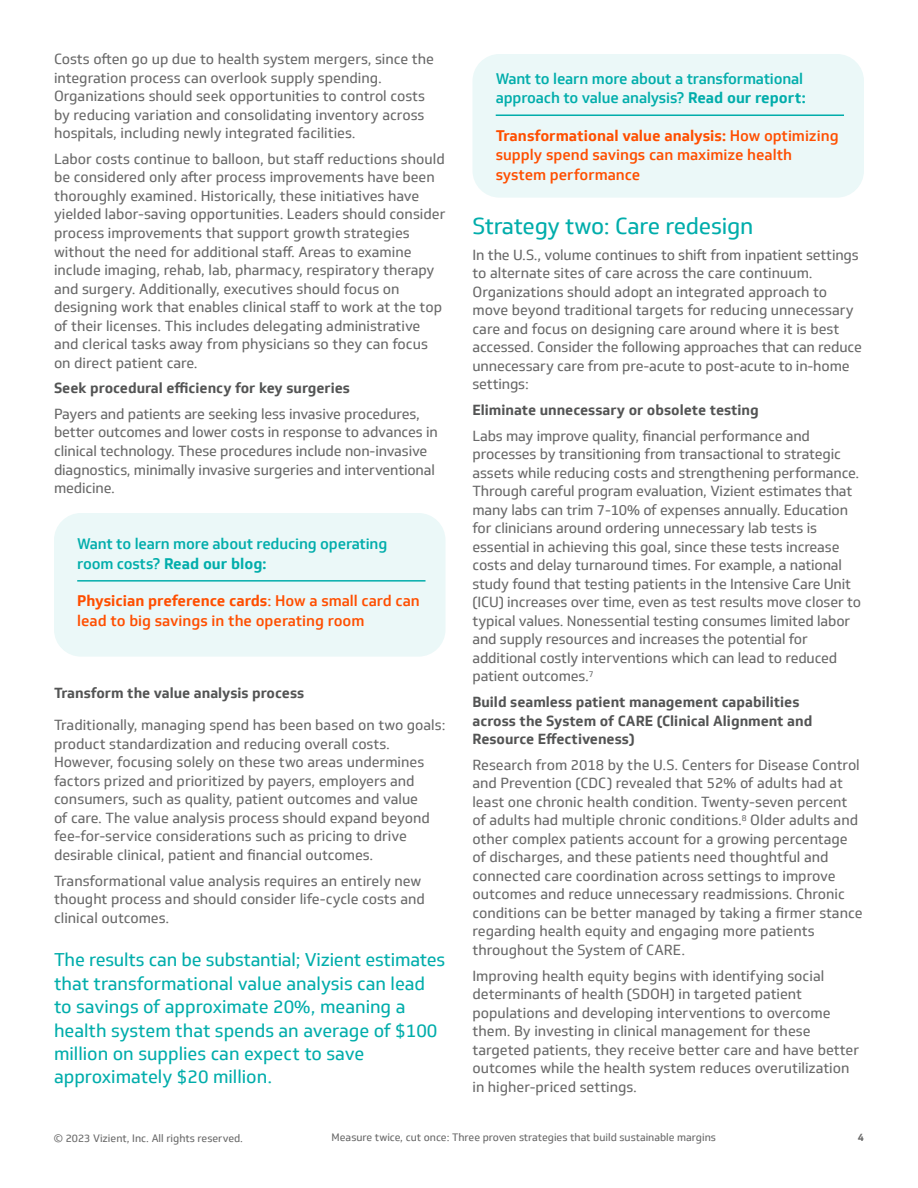
<style>
.page{position:relative;width:918px;height:1188px;background:#fff}
.page>*{position:absolute;margin:0;border:0;box-sizing:border-box;transform-origin:0 0}
.t1{font:22.5px "Soleto";letter-spacing:-.01em;color:#01adab}
.t2{font:18px/23.4px "Soleto";color:#01adab}
.t3{font:500 15px/19.5px "Soleto";color:#ff4e00}
.t4{font:500 15px/19.5px "Soleto";letter-spacing:-.01em;color:#01adab}
.t5{font:14.25px/18.5px "Soleto";color:#696969}
.t6{font:700 14.25px/18.5px "Soleto";color:#535454}
.t7{font:10.5px "Soleto";color:#696969}
.t8{font:700 10.5px "Soleto";color:#696969}
.s1{font-weight:700}
</style>
<div class="page">
<div style="left:54px;top:513px;width:392px;height:144px;background:#ebf8f8;border-radius:27px"></div>
<hr style="left:77px;top:580px;width:349px;height:2px;background:#01adab">
<div style="left:472px;top:54px;width:392px;height:144px;background:#ebf8f8;border-radius:27px"></div>
<hr style="left:496px;top:114px;width:348px;height:2px;background:#01adab">
<p class="t5" style="left:54px;top:50px;width:382px">Costs often go up due to health system mergers, since the integration process can overlook supply spending.<br>Organizations should seek opportunities to control costs by reducing variation and consolidating inventory across hospitals, including newly integrated facilities.</p>
<p class="t5" style="left:54px;top:150px;width:393px">Labor costs continue to balloon, but staff reductions should be considered only after process improvements have been thoroughly examined. Historically, these initiatives have yielded labor-saving opportunities. Leaders should consider process improvements that support growth strategies without the need for additional staff. Areas to examine include imaging, rehab, lab, pharmacy, respiratory therapy and surgery. Additionally, executives should focus on designing work that enables clinical staff to work at the top of their licenses. This includes delegating administrative and clerical tasks away from physicians so they can focus on direct patient care.</p>
<p class="t6" style="left:54px;top:379px;width:297px">Seek procedural efficiency for key surgeries</p>
<p class="t5" style="left:54px;top:405px;width:385px">Payers and patients are seeking less invasive procedures, better outcomes and lower costs in response to advances in clinical technology. These procedures include non-invasive diagnostics, minimally invasive surgeries and interventional medicine.</p>
<p class="t4" style="left:77px;top:534px;width:312px">Want to learn more about reducing operating room costs? <span class="s1">Read our blog:</span></p>
<p class="t3" style="left:77px;top:591px;width:344px"><span class="s1">Physician preference cards</span>: How a small card can lead to big savings in the operating room</p>
<p class="t6" style="left:54px;top:684px;width:252px">Transform the value analysis process</p>
<p class="t5" style="left:54px;top:716px;width:393px">Traditionally, managing spend has been based on two goals: product standardization and reducing overall costs.<br>However, focusing solely on these two areas undermines factors prized and prioritized by payers, employers and consumers, such as quality, patient outcomes and value<br>of care. The value analysis process should expand beyond fee-for-service considerations such as pricing to drive desirable clinical, patient and financial outcomes.</p>
<p class="t5" style="left:54px;top:871px;width:372px">Transformational value analysis requires an entirely new thought process and should consider life-cycle costs and clinical outcomes.</p>
<p class="t2" style="left:54px;top:948px;width:393px">The results can be substantial; Vizient estimates that transformational value analysis can lead to savings of approximate 20%, meaning a health system that spends an average of $100 million on supplies can expect to save approximately $20 million.</p>
<p class="t4" style="left:496px;top:69px;width:311px">Want to learn more about a transformational approach to value analysis? <span class="s1">Read our report:</span></p>
<p class="t3" style="left:496px;top:126px;width:344px"><span class="s1">Transformational value analysis:</span> How optimizing supply spend savings can maximize health system performance</p>
<h1 class="t1" style="left:472px;top:212px;width:282px">Strategy two: Care redesign</h1>
<p class="t5" style="left:472px;top:245px;width:391px">In the U.S., volume continues to shift from inpatient settings to alternate sites of care across the care continuum.<br>Organizations should adopt an integrated approach to move beyond traditional targets for reducing unnecessary care and focus on designing care around where it is best accessed. Consider the following approaches that can reduce unnecessary care from pre-acute to post-acute to in-home settings:</p>
<p class="t6" style="left:472px;top:401px;width:288px">Eliminate unnecessary or obsolete testing</p>
<p class="t5" style="left:472px;top:426px;width:390px">Labs may improve quality, financial performance and processes by transitioning from transactional to strategic assets while reducing costs and strengthening performance.<br>Through careful program evaluation, Vizient estimates that many labs can trim 7-10% of expenses annually. Education for clinicians around ordering unnecessary lab tests is essential in achieving this goal, since these tests increase costs and delay turnaround times. For example, a national study found that testing patients in the Intensive Care Unit (ICU) increases over time, even as test results move closer to typical values. Nonessential testing consumes limited labor and supply resources and increases the potential for additional costly interventions which can lead to reduced patient outcomes.<sup>7</sup></p>
<p class="t6" style="left:472px;top:693px;width:341px">Build seamless patient management capabilities across the System of CARE (Clinical Alignment and<br>Resource Effectiveness)</p>
<p class="t5" style="left:472px;top:756px;width:392px">Research from 2018 by the U.S. Centers for Disease Control and Prevention (CDC) revealed that 52% of adults had at least one chronic health condition. Twenty-seven percent of adults had multiple chronic conditions.<sup>8</sup> Older adults and other complex patients account for a growing percentage of discharges, and these patients need thoughtful and connected care coordination across settings to improve outcomes and reduce unnecessary readmissions. Chronic conditions can be better managed by taking a firmer stance regarding health equity and engaging more patients throughout the System of CARE.</p>
<p class="t5" style="left:473px;top:966px;width:388px">Improving health equity begins with identifying social determinants of health (SDOH) in targeted patient populations and developing interventions to overcome them. By investing in clinical management for these targeted patients, they receive better care and have better outcomes while the health system reduces overutilization in higher-priced settings.</p>
<p class="t7" style="left:54px;top:1132px;width:191px">© 2023 Vizient, Inc. All rights reserved.</p>
<p class="t7" style="left:332px;top:1131px;width:386px">Measure twice, cut once: Three proven strategies that build sustainable margins</p>
<p class="t8" style="left:858px;top:1131px;width:8px">4</p>
</div>
